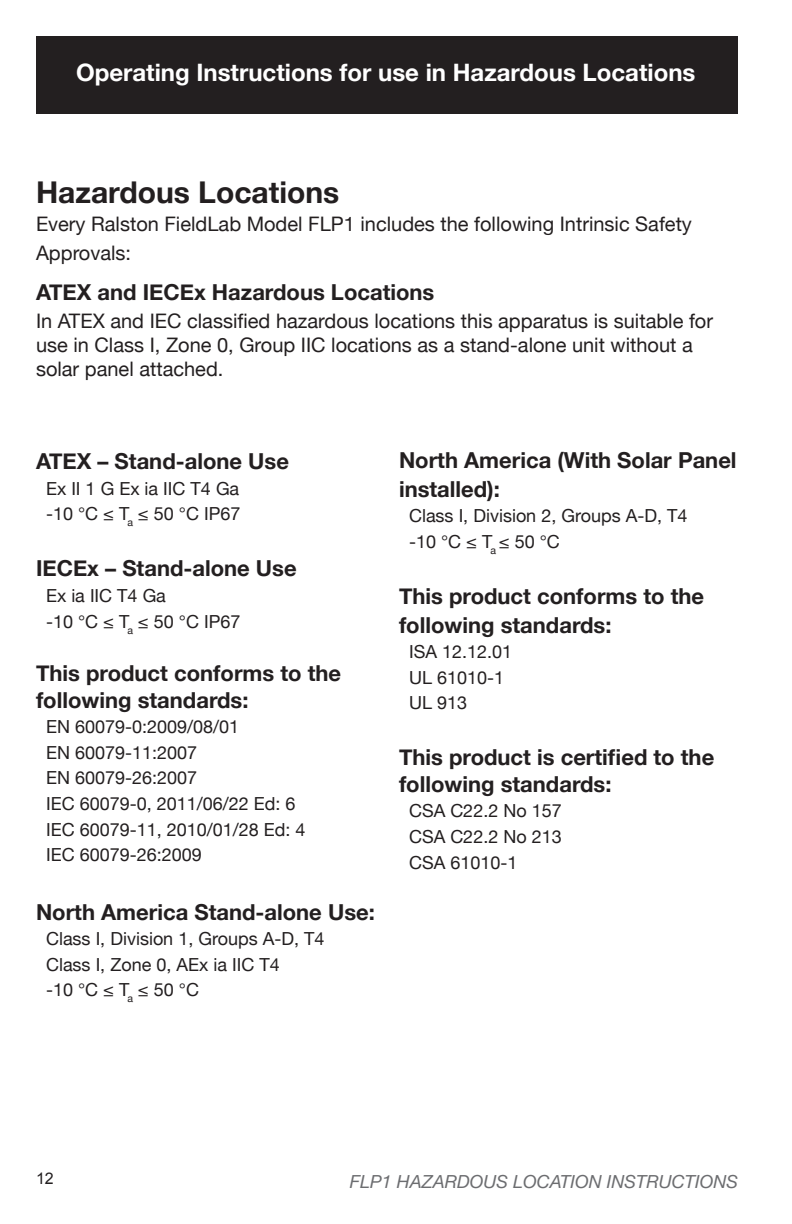
<style>
.page{position:relative;width:792px;height:1224px;background:#fff}
.page>*{position:absolute;margin:0;border:0;box-sizing:border-box;transform-origin:0 0}
.t1{font:700 30px "Helvetica Neue";color:#231f20}
.t2{font:700 24px "Helvetica Neue";color:#fff}
.t3{font:700 22px/26.4px "Helvetica Neue";color:#231f20}
.t4{font:20px/24px "Helvetica Neue";color:#231f20}
.t5{font:18px/25.6px "Helvetica Neue";color:#231f20}
.t6{font:italic 18px "Helvetica Neue";color:#6c6d70}
.t7{font:16px "Arial";color:#231f20}
</style>
<div class="page">
<div style="left:36px;top:36px;width:702px;height:78px;background:#231f20"></div>
<h2 class="t2" style="left:76px;top:54px;width:621px">Operating Instructions for use in Hazardous Locations</h2>
<h1 class="t1" style="left:36px;top:169px;width:305px">Hazardous Locations</h1>
<p class="t4" style="left:36px;top:210px;width:657px;line-height:28.8px">Every Ralston FieldLab Model FLP1 includes the following Intrinsic Safety<br>Approvals:</p>
<p class="t3" style="left:36px;top:279px;width:400px">ATEX and IECEx Hazardous Locations</p>
<p class="t4" style="left:36px;top:310px;width:679px">In ATEX and IEC classified hazardous locations this apparatus is suitable for use in Class I, Zone 0, Group IIC locations as a stand-alone unit without a solar panel attached.</p>
<p class="t3" style="left:36px;top:449px;width:255px">ATEX – Stand-alone Use</p>
<p class="t5" style="left:46px;top:477px;width:196px">Ex II 1 G Ex ia IIC T4 Ga -10 °C ≤ T<sub>a</sub> ≤ 50 °C IP67</p>
<p class="t3" style="left:36px;top:556px;width:262px">IECEx – Stand-alone Use</p>
<p class="t5" style="left:46px;top:584px;width:196px">Ex ia IIC T4 Ga<br>-10 °C ≤ T<sub>a</sub> ≤ 50 °C IP67</p>
<p class="t3" style="left:36px;top:661px;width:307px">This product conforms to the following standards:</p>
<p class="t5" style="left:46px;top:715px;width:261px">EN 60079-0:2009/08/01<br>EN 60079-11:2007<br>EN 60079-26:2007<br>IEC 60079-0, 2011/06/22 Ed: 6<br>IEC 60079-11, 2010/01/28 Ed: 4<br>IEC 60079-26:2009</p>
<p class="t3" style="left:36px;top:899px;width:340px">North America Stand-alone Use:</p>
<p class="t5" style="left:46px;top:927px;width:280px">Class I, Division 1, Groups A-D, T4<br>Class I, Zone 0, AEx ia IIC T4<br>-10 °C ≤ T<sub>a</sub> ≤ 50 °C</p>
<p class="t3" style="left:399px;top:446px;width:339px;line-height:28.8px">North America (With Solar Panel installed):</p>
<p class="t5" style="left:409px;top:504px;width:280px">Class I, Division 2, Groups A-D, T4 -10 °C ≤ T<sub>a</sub> ≤ 50 °C</p>
<p class="t3" style="left:399px;top:582px;width:307px;line-height:28.8px">This product conforms to the following standards:</p>
<p class="t5" style="left:409px;top:640px;width:105px">ISA 12.12.01<br>UL 61010-1<br>UL 913</p>
<p class="t3" style="left:399px;top:745px;width:317px">This product is certified to the following standards:</p>
<p class="t5" style="left:409px;top:799px;width:154px;text-align:justify">CSA C22.2 No 157<br>CSA C22.2 No 213<br>CSA 61010-1</p>
<p class="t7" style="left:36px;top:1168px;width:19px">12</p>
<p class="t6" style="left:350px;top:1169px;width:390px">FLP1 HAZARDOUS LOCATION INSTRUCTIONS</p>
</div>
